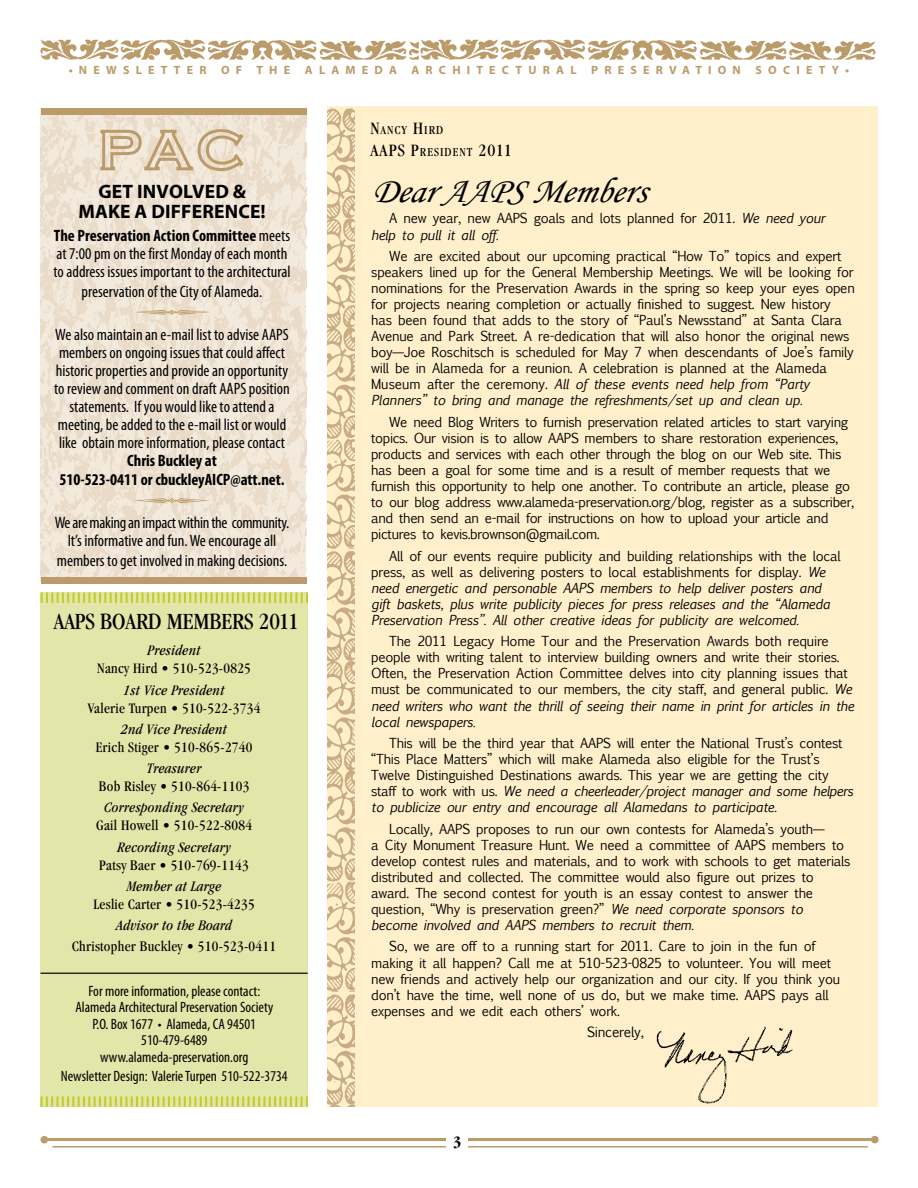
<style>
.page{position:relative;width:918px;height:1188px;background:#fff}
.page>*{position:absolute;margin:0;border:0;box-sizing:border-box;transform-origin:0 0}
.t1{font:75px "Woodtype Ornaments Std";color:#bc9b6a}
.t2{font:italic 36px "Monotype Corsiva";color:#000}
.t3{font:condensed 24px "Garamond";color:#000}
.t4{font:700 19.5px/19.5px "Myriad Pro";letter-spacing:.01em;color:#000;text-align:center}
.t5{font:condensed 18px "Garamond";letter-spacing:.035em;color:#000}
.t6{font:condensed 16.5px/18px "Myriad Pro";color:#000}
.t7{font:700 condensed 16.5px "Myriad Pro";color:#000}
.t8{font:condensed 16.5px "Myriad Pro";letter-spacing:-.02em;color:#000}
.t9{font:700 condensed 16.5px "Garamond";color:#000}
.t10{font:condensed 15px/18px "Garamond";letter-spacing:.02em;color:#000;text-align:center}
.t11{font:condensed 15px/16.5px "Myriad Pro";color:#000;text-align:center}
.t12{font:italic condensed 15px/18px "Garamond";letter-spacing:.02em;color:#000;text-align:center}
.t13{font:13.5px "Euphemia UCAS";letter-spacing:-.02em;color:#000}
.t14{font:13.2px/16px "Euphemia UCAS";letter-spacing:-.02em;color:#000}
.t15{font:italic 13.2px/16px "Euphemia UCAS";letter-spacing:-.02em;color:#000}
.t16{font:condensed 12.6px "Garamond";letter-spacing:.085em;color:#000}
.t17{font:700 12px "Myriad Pro";letter-spacing:.52em;color:#bc9b6a}
.s1{font-weight:700}
.s2{font-style:italic}
.s3{font-style:normal}
.s4{font-size:18px}
.s5{font-size:12.6px}
</style>
<div class="page">
<img style="left:40px;top:40px;width:836px;height:20px">
<hr style="left:46px;top:1138px;width:828px;height:3px;background:#bc9b6a">
<div style="left:871px;top:1136px;width:8px;height:7px;background:#bc9b6a;border-radius:50%"></div>
<div style="left:40px;top:1136px;width:8px;height:8px;background:#bc9b6a;border-radius:50%"></div>
<hr style="left:52px;top:1146px;width:816px;height:2px;background:#bc9b6a">
<div style="left:327px;top:106px;width:551px;height:1001px;background:#fff0cb"></div>
<div style="left:447px;top:1125px;width:21px;height:30px;background:#fff"></div>
<img style="left:327px;top:108px;width:27px;height:999px">
<img style="left:656px;top:1026px;width:137px;height:78px">
<div style="left:40px;top:592px;width:268px;height:515px;background:#e2e6a8"></div>
<hr style="left:40px;top:973px;width:268px;height:1px;background:#000">
<svg style="left:41px;top:592px;width:267px;height:11px"></svg>
<svg style="left:41px;top:1096px;width:267px;height:11px"></svg>
<img style="left:41px;top:115px;width:265px;height:462px">
<div style="left:41px;top:108px;width:266px;height:7px;background:#bc9b6a"></div>
<div style="left:41px;top:577px;width:266px;height:7px;background:#bc9b6a"></div>
<svg style="left:99px;top:127px;width:147px;height:46px;background:#e0cfb7"></svg>
<p class="t17" style="left:69px;top:62px;width:329px">•NEWSLETTER OF THE ALAMEDA</p>
<p class="t17" style="left:412px;top:62px;width:329px">ARCHITECTURAL PRESERVATION</p>
<p class="t17" style="left:756px;top:62px;width:95px">SOCIETY•</p>
<h3 class="t4" style="left:78px;top:182px;width:189px">GET INVOLVED &amp;<br>MAKE A DIFFERENCE!</h3>
<p class="t6" style="left:53px;top:227px;width:239px"><span class="s1">The Preservation Action Committee</span> meets at 7:00 pm on the first Monday of each month to address issues important to the architectural</p>
<p class="t6" style="left:82px;top:282px;width:182px">preservation of the City of Alameda.</p>
<h1 class="t1" style="left:133px;top:279px;width:80px">•</h1>
<p class="t6" style="left:55px;top:325px;width:235px">We also maintain an e-mail list to advise AAPS members on ongoing issues that could affect</p>
<p class="t6" style="left:54px;top:361px;width:237px;text-align:center">historic properties and provide an opportunity to review and comment on draft AAPS position statements. If you would like to attend a meeting, be added to the e-mail list or would like obtain more information, please contact</p>
<p class="t7" style="left:127px;top:450px;width:91px">Chris Buckley at</p>
<p class="t7" style="left:59px;top:469px;width:227px">510-523-0411 or cbuckleyAICP@att.net.</p>
<h1 class="t1" style="left:133px;top:467px;width:80px">•</h1>
<p class="t8" style="left:55px;top:513px;width:236px">We are making an impact within the community.</p>
<p class="t6" style="left:68px;top:532px;width:210px">It’s informative and fun. We encourage all</p>
<p class="t6" style="left:57px;top:551px;width:232px">members to get involved in making decisions.</p>
<h3 class="t3" style="left:54px;top:608px;width:142px">AAPS Board Members</h3>
<h3 class="t3" style="left:259px;top:608px;width:41px">2011</h3>
<p class="t10" style="left:97px;top:642px;width:155px"><span class="s2">President<br></span>Nancy Hird <span class="s2">•</span> 510-523-0825</p>
<p class="t10" style="left:88px;top:681px;width:174px"><span class="s2">1st Vice President<br></span>Valerie Turpen <span class="s2">•</span> 510-522-3734</p>
<p class="t10" style="left:96px;top:720px;width:158px"><span class="s2">2nd Vice President<br></span>Erich Stiger <span class="s2">•</span> 510-865-2740</p>
<p class="t10" style="left:99px;top:759px;width:152px"><span class="s2">Treasurer<br></span>Bob Risley <span class="s2">•</span> 510-864-1103</p>
<p class="t12" style="left:96px;top:799px;width:157px">Corresponding Secretary<br><span class="s3">Gail Howell</span> • <span class="s3">510-522-8084</span></p>
<p class="t10" style="left:99px;top:838px;width:151px"><span class="s2">Recording Secretary<br></span>Patsy Baer <span class="s2">•</span> 510-769-1143</p>
<p class="t10" style="left:93px;top:877px;width:163px"><span class="s2">Member at Large<br></span>Leslie Carter <span class="s2">•</span> 510-523-4235</p>
<p class="t10" style="left:72px;top:915px;width:205px;line-height:21.3px"><span class="s2">Advisor to the Board<br></span>Christopher Buckley <span class="s2">•</span> 510-523-0411</p>
<p class="t11" style="left:75px;top:982px;width:199px">For more information, please contact:<br>Alameda Architectural Preservation Society<br>P.O. Box 1677 • Alameda, CA 94501<br>510-479-6489 www.alameda-preservation.org</p>
<p class="t11" style="left:61px;top:1068px;width:228px">Newsletter Design: Valerie Turpen 510-522-3734</p>
<p class="t16" style="left:371px;top:123px;width:74px"><span class="s4">N</span>ANCY <span class="s4">H</span>IRD</p>
<h3 class="t5" style="left:371px;top:141px;width:143px">AAPS P<span class="s5">RESIDENT</span> 2011</h3>
<h2 class="t2" style="left:371px;top:169px;width:285px">Dear AAPS Members</h2>
<p class="t14" style="left:371px;top:210px;width:456px;text-indent:18px">A new year, new AAPS goals and lots planned for 2011. <span class="s2">We need your help to pull it all off.</span></p>
<p class="t14" style="left:371px;top:248px;width:485px;text-indent:18px">We are excited about our upcoming practical “How To” topics and expert speakers lined up for the General Membership Meetings. We will be looking for nominations for the Preservation Awards in the spring so keep your eyes open for projects nearing completion or actually finished to suggest. New history has been found that adds to the story of “Paul’s Newsstand” at Santa Clara Avenue and Park Street. A re-dedication that will also honor the original news boy—Joe Roschitsch is scheduled for May 7 when descendants of Joe’s family will be in Alameda for a reunion. A celebration is planned at the Alameda Museum after the ceremony. <span class="s2">All of these events need help from “Party Planners” to bring and manage the refreshments/set up and clean up.</span></p>
<p class="t14" style="left:371px;top:414px;width:485px;text-indent:18px">We need Blog Writers to furnish preservation related articles to start varying topics. Our vision is to allow AAPS members to share restoration experiences, products and services with each other through the blog on our Web site. This has been a goal for some time and is a result of member requests that we furnish this opportunity to help one another. To contribute an article, please go to our blog address www.alameda-preservation.org/blog, register as a subscriber, and then send an e-mail for instructions on how to upload your article and pictures to kevis.brownson@gmail.com.</p>
<p class="t15" style="left:371px;top:548px;width:471px;text-indent:18px"><span class="s3">All of our events require publicity and building relationships with the local press, as well as delivering posters to local establishments for display.</span> We need energetic and personable AAPS members to help deliver posters and gift baskets, plus write publicity pieces for press releases and the “Alameda Preservation Press”. All other creative ideas for publicity are welcomed.</p>
<p class="t14" style="left:371px;top:633px;width:484px;text-indent:18px">The 2011 Legacy Home Tour and the Preservation Awards both require people with writing talent to interview building owners and write their stories.<br>Often, the Preservation Action Committee delves into city planning issues that must be communicated to our members, the city staff, and general public. <span class="s2">We need writers who want the thrill of seeing their name in print for articles in the local newspapers.</span></p>
<p class="t14" style="left:371px;top:735px;width:484px;text-indent:18px">This will be the third year that AAPS will enter the National Trust’s contest “This Place Matters” which will make Alameda also eligible for the Trust’s Twelve Distinguished Destinations awards. This year we are getting the city staff to work with us. <span class="s2">We need a cheerleader/project manager and some helpers to publicize our entry and encourage all Alamedans to participate.</span></p>
<p class="t14" style="left:371px;top:821px;width:481px;text-indent:18px">Locally, AAPS proposes to run our own contests for Alameda’s youth—<br>a City Monument Treasure Hunt. We need a committee of AAPS members to develop contest rules and materials, and to work with schools to get materials distributed and collected. The committee would also figure out prizes to award. The second contest for youth is an essay contest to answer the question, “Why is preservation green?” <span class="s2">We need corporate sponsors to become involved and AAPS members to recruit them.</span></p>
<p class="t14" style="left:371px;top:938px;width:471px;text-indent:18px">So, we are off to a running start for 2011. Care to join in the fun of making it all happen? Call me at 510-523-0825 to volunteer. You will meet new friends and actively help our organization and our city. If you think you don’t have the time, well none of us do, but we make time. AAPS pays all expenses and we edit each others’ work.</p>
<p class="t13" style="left:587px;top:1022px;width:58px">Sincerely,</p>
<p class="t9" style="left:453px;top:1132px;width:10px">3</p>
</div>
